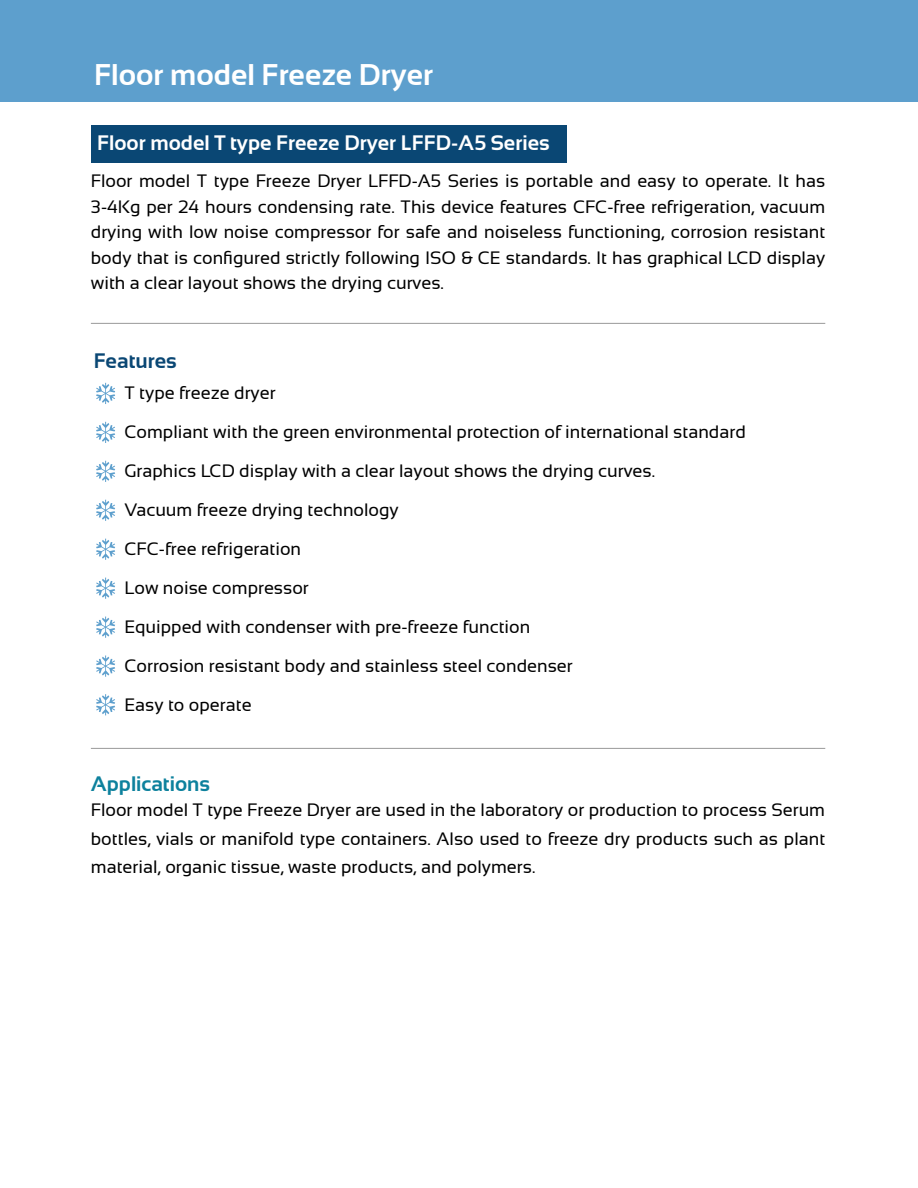
<style>
.page{position:relative;width:918px;height:1188px;background:#fff}
.page>*{position:absolute;margin:0;border:0;box-sizing:border-box;transform-origin:0 0}
.t1{font:700 30px "Sansation";color:#fff}
.t2{font:700 21px "Sansation";color:#fff}
.t3{font:700 21px "Sansation";color:#0d819d}
.t4{font:700 21px "Sansation";color:#0a4774}
.t5{font:18px/39px "Sansation";color:#000;text-align:justify}
</style>
<div class="page">
<div style="left:91px;top:126px;width:476px;height:37px;background:#0a4774"></div>
<div style="left:0;top:0;width:918px;height:101px;background:#5d9fcd"></div>
<hr style="left:91px;top:323px;width:734px;height:1px;background:#999">
<hr style="left:91px;top:748px;width:734px;height:1px;background:#999">
<svg style="left:96px;top:383px;width:19px;height:21px"></svg>
<svg style="left:96px;top:422px;width:19px;height:21px"></svg>
<svg style="left:96px;top:461px;width:19px;height:21px"></svg>
<svg style="left:96px;top:500px;width:19px;height:21px"></svg>
<svg style="left:96px;top:539px;width:19px;height:21px"></svg>
<svg style="left:96px;top:578px;width:19px;height:21px"></svg>
<svg style="left:96px;top:617px;width:19px;height:21px"></svg>
<svg style="left:96px;top:656px;width:19px;height:21px"></svg>
<svg style="left:96px;top:694px;width:19px;height:21px"></svg>
<h1 class="t1" style="left:94px;top:58px;width:340px">Floor model Freeze Dryer</h1>
<p class="t2" style="left:97px;top:131px;width:454px">Floor model T type Freeze Dryer LFFD-A5 Series</p>
<p class="t5" style="left:91px;top:168px;width:736px;line-height:25.5px">Floor model T type Freeze Dryer LFFD-A5 Series is portable and easy to operate. It has 3-4Kg per 24 hours condensing rate. This device features CFC-free refrigeration, vacuum drying with low noise compressor for safe and noiseless functioning, corrosion resistant body that is configured strictly following ISO &amp; CE standards. It has graphical LCD display with a clear layout shows the drying curves.</p>
<p class="t4" style="left:94px;top:349px;width:85px">Features</p>
<p class="t5" style="left:124px;top:373px;width:623px;text-align:left">T type freeze dryer<br>Compliant with the green environmental protection of international standard Graphics LCD display with a clear layout shows the drying curves.<br>Vacuum freeze drying technology<br>CFC-free refrigeration<br>Low noise compressor<br>Equipped with condenser with pre-freeze function<br>Corrosion resistant body and stainless steel condenser<br>Easy to operate</p>
<p class="t3" style="left:91px;top:772px;width:121px">Applications</p>
<p class="t5" style="left:91px;top:796px;width:736px;line-height:28.5px">Floor model T type Freeze Dryer are used in the laboratory or production to process Serum bottles, vials or manifold type containers. Also used to freeze dry products such as plant material, organic tissue, waste products, and polymers.</p>
</div>
